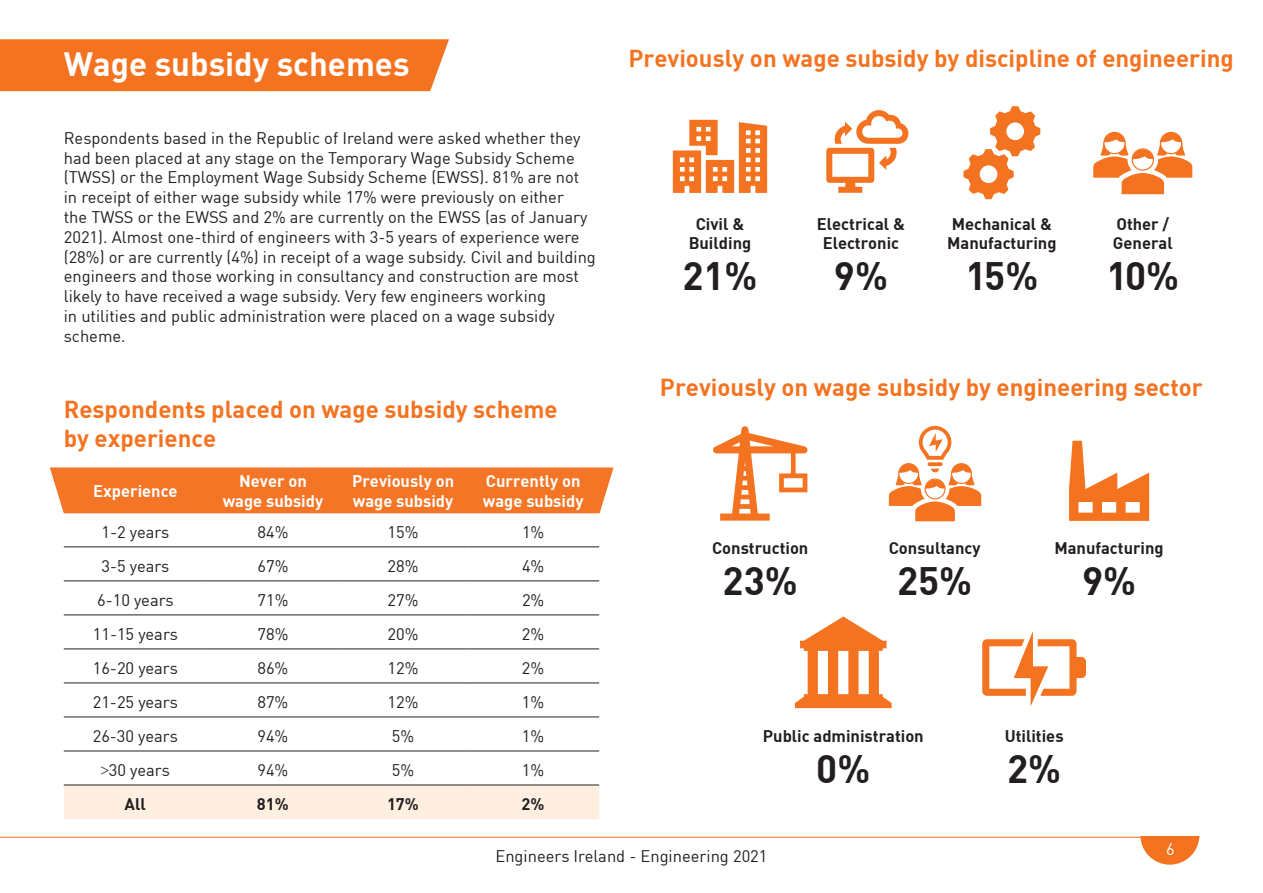
<style>
.page{position:relative;width:1263px;height:893px;background:#fff}
.page>*{position:absolute;margin:0;border:0;box-sizing:border-box;transform-origin:0 0}
.t1{font:38.85px "DIN Bold";color:#231f20}
.t2{font:33px "DIN Bold";color:#fff}
.t3{font:24px/28.8px "DIN Bold";color:#f47321}
.Table_Body{font:16.5px/19.8px "DIN";color:#231f20}
.Table_Body-2{font:16.5px "DIN Bold";color:#231f20}
.Table_Head{font:16.5px/19.8px "DIN Bold";color:#fff}
.t4{font:16.5px "DIN";color:#fff}
.s1{font-family:"Proxima Nova";font-weight:300}
</style>
<div class="page">
<hr style="left:0;top:837px;width:1199px;height:1px;background:#f47321">
<svg style="left:1140px;top:837px;width:59px;height:28px"></svg>
<div style="left:50px;top:467px;width:564px;height:46px;background:#f47525"></div>
<div style="left:0;top:39px;width:449px;height:52px;background:#f47321"></div>
<div style="left:64px;top:786px;width:535px;height:33px;background:#feefe1"></div>
<hr style="left:64px;top:546px;width:143px;height:1px;background:#231f20">
<hr style="left:207px;top:546px;width:132px;height:1px;background:#231f20">
<hr style="left:339px;top:546px;width:128px;height:1px;background:#231f20">
<hr style="left:467px;top:546px;width:132px;height:1px;background:#231f20">
<hr style="left:64px;top:580px;width:143px;height:1px;background:#231f20">
<hr style="left:207px;top:580px;width:132px;height:1px;background:#231f20">
<hr style="left:339px;top:580px;width:128px;height:1px;background:#231f20">
<hr style="left:467px;top:580px;width:132px;height:1px;background:#231f20">
<hr style="left:64px;top:614px;width:143px;height:1px;background:#231f20">
<hr style="left:207px;top:614px;width:132px;height:1px;background:#231f20">
<hr style="left:339px;top:614px;width:128px;height:1px;background:#231f20">
<hr style="left:467px;top:614px;width:132px;height:1px;background:#231f20">
<hr style="left:64px;top:648px;width:143px;height:1px;background:#231f20">
<hr style="left:207px;top:648px;width:132px;height:1px;background:#231f20">
<hr style="left:339px;top:648px;width:128px;height:1px;background:#231f20">
<hr style="left:467px;top:648px;width:132px;height:1px;background:#231f20">
<hr style="left:64px;top:683px;width:143px;height:1px;background:#231f20">
<hr style="left:207px;top:683px;width:132px;height:1px;background:#231f20">
<hr style="left:339px;top:683px;width:128px;height:1px;background:#231f20">
<hr style="left:467px;top:683px;width:132px;height:1px;background:#231f20">
<hr style="left:64px;top:717px;width:143px;height:1px;background:#231f20">
<hr style="left:207px;top:717px;width:132px;height:1px;background:#231f20">
<hr style="left:339px;top:717px;width:128px;height:1px;background:#231f20">
<hr style="left:467px;top:717px;width:132px;height:1px;background:#231f20">
<hr style="left:64px;top:751px;width:143px;height:1px;background:#231f20">
<hr style="left:207px;top:751px;width:132px;height:1px;background:#231f20">
<hr style="left:339px;top:751px;width:128px;height:1px;background:#231f20">
<hr style="left:467px;top:751px;width:132px;height:1px;background:#231f20">
<hr style="left:64px;top:785px;width:143px;height:1px;background:#231f20">
<hr style="left:207px;top:785px;width:132px;height:1px;background:#231f20">
<hr style="left:339px;top:785px;width:128px;height:1px;background:#231f20">
<hr style="left:467px;top:785px;width:132px;height:1px;background:#231f20">
<svg style="left:673px;top:120px;width:94px;height:73px"></svg>
<svg style="left:713px;top:426px;width:95px;height:95px"></svg>
<svg style="left:826px;top:110px;width:82px;height:83px"></svg>
<svg style="left:889px;top:426px;width:92px;height:95px"></svg>
<svg style="left:795px;top:616px;width:97px;height:92px"></svg>
<svg style="left:963px;top:106px;width:77px;height:93px"></svg>
<svg style="left:1069px;top:441px;width:80px;height:80px"></svg>
<svg style="left:982px;top:631px;width:104px;height:75px"></svg>
<svg style="left:1093px;top:132px;width:99px;height:62px"></svg>
<p class="t2" style="left:64px;top:43px;width:347px">Wage subsidy schemes</p>
<p class="Table_Body" style="left:64px;top:128px;width:534px">Respondents based in the Republic of Ireland were asked whether they had been placed at any stage on the Temporary Wage Subsidy Scheme (TWSS) or the Employment Wage Subsidy Scheme (EWSS). 81% are not in receipt of either wage subsidy while 17% were previously on either<br>the TWSS or the EWSS and 2% are currently on the EWSS (as of January 2021). Almost one-third of engineers with 3-5 years of experience were (28%) or are currently (4%) in receipt of a wage subsidy. Civil and building engineers and those working in consultancy and construction are most likely to have received a wage subsidy. Very few engineers working<br>in utilities and public administration were placed on a wage subsidy scheme.</p>
<p class="t3" style="left:64px;top:394px;width:495px">Respondents placed on wage subsidy scheme by experience</p>
<p class="Table_Head" style="left:93px;top:480px;width:86px">Experience</p>
<p class="Table_Head" style="left:223px;top:470px;width:102px;text-align:center">Never on wage subsidy</p>
<p class="Table_Head" style="left:352px;top:470px;width:104px">Previously on wage subsidy</p>
<p class="Table_Head" style="left:483px;top:470px;width:102px">Currently on wage subsidy</p>
<p class="Table_Body" style="left:101px;top:522px;width:69px">1-2 years</p>
<p class="Table_Body" style="left:257px;top:522px;width:32px">84%</p>
<p class="Table_Body" style="left:388px;top:522px;width:32px">15%</p>
<p class="Table_Body" style="left:522px;top:522px;width:24px">1%</p>
<p class="Table_Body" style="left:101px;top:556px;width:69px">3-5 years</p>
<p class="Table_Body" style="left:257px;top:556px;width:32px">67%</p>
<p class="Table_Body" style="left:388px;top:556px;width:32px">28%</p>
<p class="Table_Body" style="left:522px;top:556px;width:24px">4%</p>
<p class="Table_Body" style="left:97px;top:590px;width:78px">6-10 years</p>
<p class="Table_Body" style="left:257px;top:590px;width:32px">71%</p>
<p class="Table_Body" style="left:388px;top:590px;width:32px">27%</p>
<p class="Table_Body" style="left:522px;top:590px;width:24px">2%</p>
<p class="Table_Body" style="left:93px;top:624px;width:87px">11-15 years</p>
<p class="Table_Body" style="left:257px;top:624px;width:32px">78%</p>
<p class="Table_Body" style="left:388px;top:624px;width:32px">20%</p>
<p class="Table_Body" style="left:522px;top:624px;width:24px">2%</p>
<p class="Table_Body" style="left:93px;top:658px;width:87px">16-20 years</p>
<p class="Table_Body" style="left:257px;top:658px;width:32px">86%</p>
<p class="Table_Body" style="left:388px;top:658px;width:32px">12%</p>
<p class="Table_Body" style="left:522px;top:658px;width:24px">2%</p>
<p class="Table_Body" style="left:93px;top:692px;width:87px">21-25 years</p>
<p class="Table_Body" style="left:257px;top:692px;width:32px">87%</p>
<p class="Table_Body" style="left:387px;top:692px;width:32px">12%</p>
<p class="Table_Body" style="left:522px;top:692px;width:24px">1%</p>
<p class="Table_Body" style="left:93px;top:726px;width:87px">26-30 years</p>
<p class="Table_Body" style="left:257px;top:726px;width:32px">94%</p>
<p class="Table_Body" style="left:392px;top:726px;width:24px">5%</p>
<p class="Table_Body" style="left:522px;top:726px;width:24px">1%</p>
<p class="Table_Body" style="left:101px;top:760px;width:71px"><span class="s1">&gt;</span>30 years</p>
<p class="Table_Body" style="left:257px;top:760px;width:32px">94%</p>
<p class="Table_Body" style="left:392px;top:760px;width:24px">5%</p>
<p class="Table_Body" style="left:522px;top:760px;width:24px">1%</p>
<p class="Table_Body-2" style="left:125px;top:794px;width:23px">All</p>
<p class="Table_Body-2" style="left:257px;top:794px;width:33px">81%</p>
<p class="Table_Body-2" style="left:387px;top:794px;width:33px">17%</p>
<p class="Table_Body-2" style="left:522px;top:794px;width:24px">2%</p>
<p class="t3" style="left:628px;top:43px;width:607px">Previously on wage subsidy by discipline of engineering</p>
<p class="Table_Body-2" style="left:696px;top:213px;width:50px">Civil &amp;</p>
<p class="Table_Body-2" style="left:689px;top:233px;width:64px">Building</p>
<p class="t1" style="left:682px;top:251px;width:77px">21%</p>
<p class="Table_Body-2" style="left:817px;top:213px;width:89px">Electrical &amp;</p>
<p class="Table_Body-2" style="left:823px;top:233px;width:78px">Electronic</p>
<p class="t1" style="left:834px;top:251px;width:56px">9%</p>
<p class="Table_Body-2" style="left:952px;top:213px;width:102px">Mechanical &amp;</p>
<p class="Table_Body-2" style="left:947px;top:233px;width:111px">Manufacturing</p>
<p class="t1" style="left:965px;top:251px;width:74px">15%</p>
<p class="Table_Body-2" style="left:1116px;top:213px;width:54px">Other /</p>
<p class="Table_Body-2" style="left:1113px;top:233px;width:61px">General</p>
<p class="t1" style="left:1106px;top:251px;width:74px">10%</p>
<p class="t3" style="left:660px;top:372px;width:544px">Previously on wage subsidy by engineering sector</p>
<p class="Table_Body-2" style="left:712px;top:537px;width:98px">Construction</p>
<p class="t1" style="left:723px;top:555px;width:77px">23%</p>
<p class="Table_Body-2" style="left:889px;top:537px;width:93px">Consultancy</p>
<p class="t1" style="left:897px;top:555px;width:77px">25%</p>
<p class="Table_Body-2" style="left:1054px;top:537px;width:111px">Manufacturing</p>
<p class="t1" style="left:1082px;top:555px;width:56px">9%</p>
<p class="Table_Body-2" style="left:763px;top:725px;width:162px">Public administration</p>
<p class="t1" style="left:816px;top:743px;width:56px">0%</p>
<p class="Table_Body-2" style="left:1005px;top:725px;width:60px">Utilities</p>
<p class="t1" style="left:1007px;top:743px;width:56px">2%</p>
<p class="Table_Body" style="left:495px;top:845px;width:274px">Engineers Ireland - Engineering 2021</p>
<p class="t4" style="left:1166px;top:839px;width:10px">6</p>
</div>
